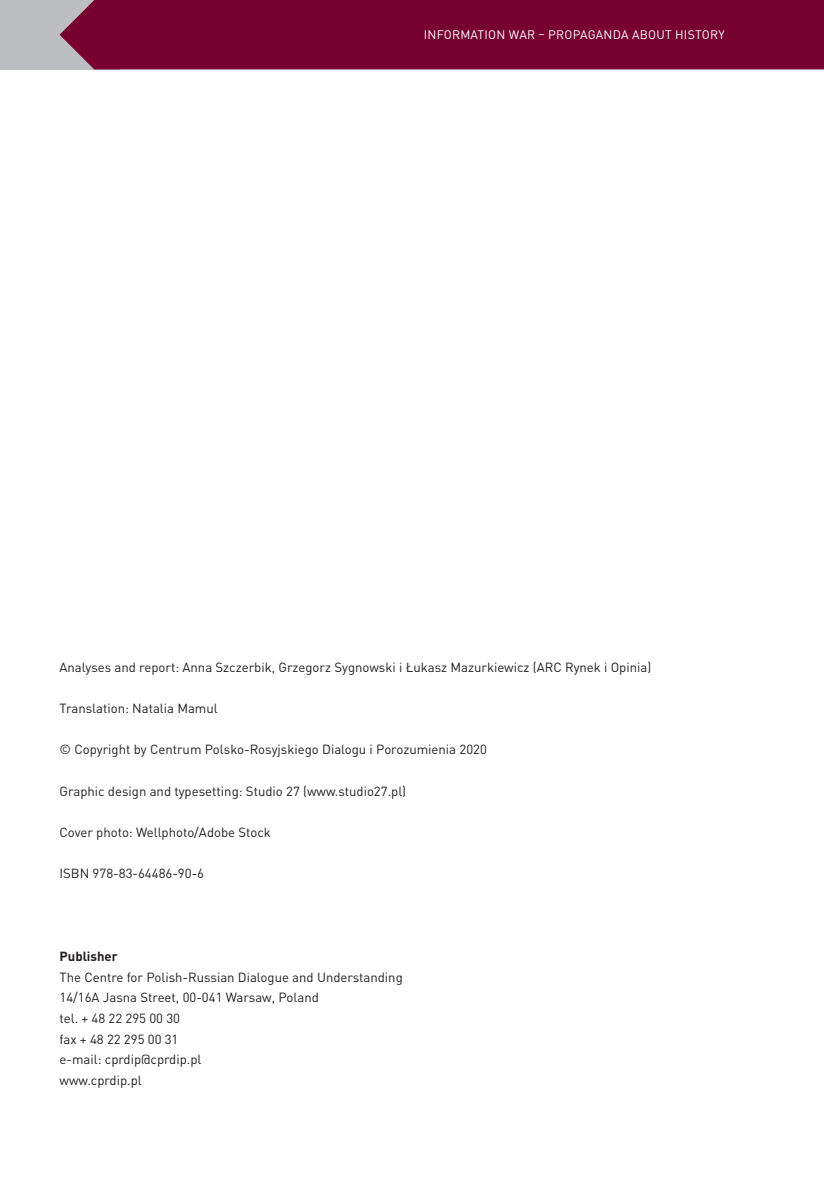
<style>
.page{position:relative;width:824px;height:1181px;background:#fff}
.page>*{position:absolute;margin:0;border:0;box-sizing:border-box;transform-origin:0 0}
.t1{font:13.12px/20.7px "DIN Pro";color:#231f20}
.t2{font:700 13.12px "DIN Pro";color:#231f20}
.t3{font:12.25px "DIN Pro";letter-spacing:.02em;color:#fff}
</style>
<div class="page">
<div style="left:0;top:0;width:119px;height:69px;background:#bcbdc0"></div>
<div style="left:60px;top:0;width:763px;height:69px;background:#780031"></div>
<p class="t3" style="left:424px;top:27px;width:302px">INFORMATION WAR – PROPAGANDA ABOUT HISTORY</p>
<p class="t1" style="left:60px;top:656px;width:593px">Analyses and report: Anna Szczerbik, Grzegorz Sygnowski i Łukasz Mazurkiewicz (ARC Rynek i Opinia)</p>
<p class="t1" style="left:60px;top:697px;width:160px">Translation: Natalia Mamul</p>
<p class="t1" style="left:60px;top:739px;width:429px">© Copyright by Centrum Polsko-Rosyjskiego Dialogu i Porozumienia 2020</p>
<p class="t1" style="left:60px;top:780px;width:348px">Graphic design and typesetting: Studio 27 (www.studio27.pl)</p>
<p class="t1" style="left:60px;top:821px;width:213px">Cover photo: Wellphoto/Adobe Stock</p>
<p class="t1" style="left:60px;top:863px;width:146px">ISBN 978-83-64486-90-6</p>
<p class="t2" style="left:60px;top:947px;width:60px">Publisher</p>
<p class="t1" style="left:60px;top:966px;width:345px">The Centre for Polish-Russian Dialogue and Understanding<br>14/16A Jasna Street, 00-041 Warsaw, Poland<br>tel. + 48 22 295 00 30<br>fax + 48 22 295 00 31<br>e-mail: cprdip@cprdip.pl<br>www.cprdip.pl</p>
</div>
